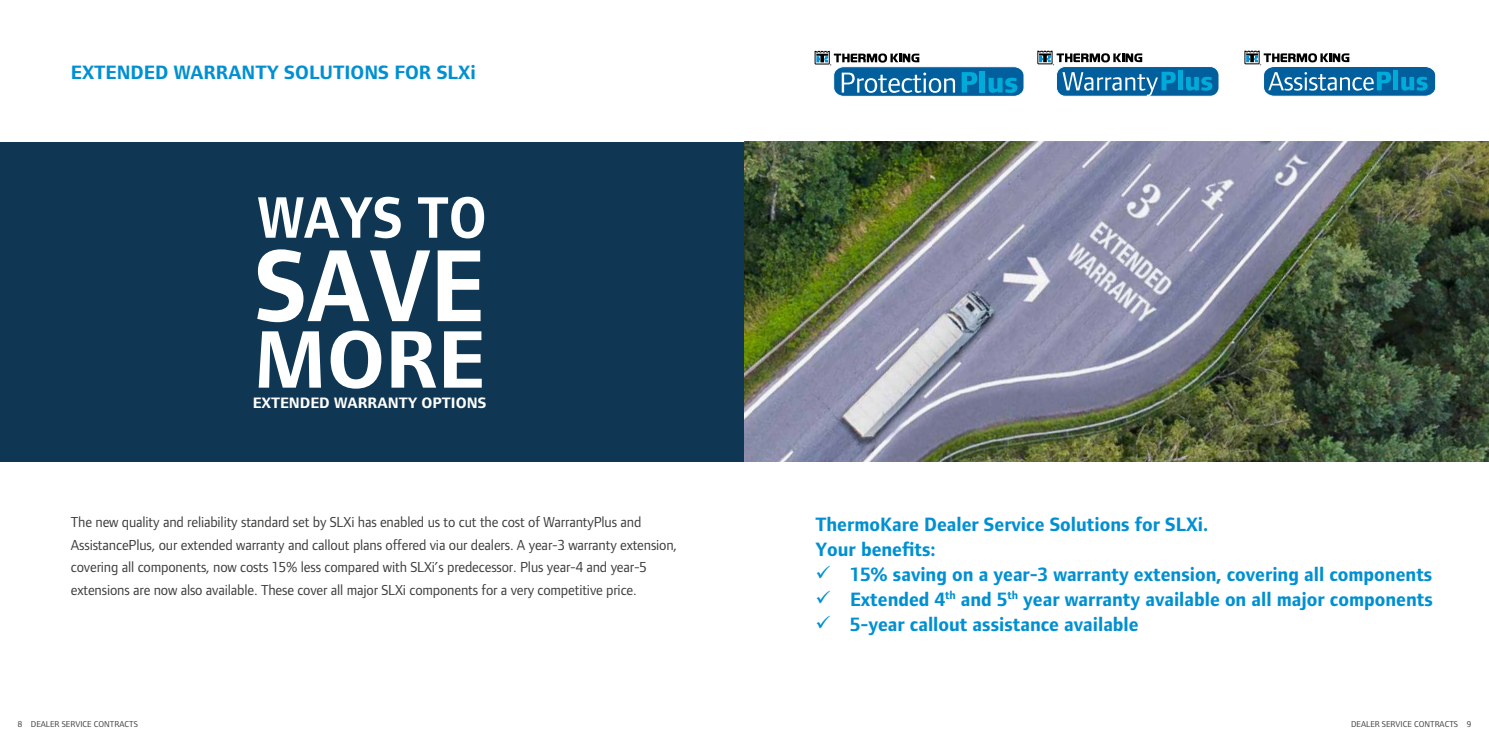
<style>
.page{position:relative;width:1489px;height:745px;background:#fff}
.page>*{position:absolute;margin:0;border:0;box-sizing:border-box;transform-origin:0 0}
.t1{font:700 105.88px "Foundry Form Sans Blonde";color:#fff;scale:.91 1}
.t2{font:700 84.38px "Foundry Form Sans Blonde";color:#fff}
.t3{font:700 60.5px "Foundry Form Sans Blonde";color:#fff;scale:.91 1}
.t4{font:700 20px/25px "Foundry Form Sans Blonde";color:#0090d2}
.t5{font:700 15.62px "Foundry Form Sans Blonde";color:#fff}
.t6{font:15px/22.5px "Foundry Form Sans Blonde";letter-spacing:-.01em;color:#3c3c3b}
.t7{font:8.75px "Foundry Form Sans Blonde";color:#3c3c3b}
</style>
<div class="page">
<div style="left:0;top:142px;width:1488px;height:319px;background:#0f3652"></div>
<img style="left:744px;top:142px;width:744px;height:319px">
<div style="left:1056px;top:66px;width:162px;height:30px;background:#005f9c;border-radius:9px"></div>
<div style="left:1056px;top:66px;width:163px;height:30px;border:1px solid #fff;border-radius:9px"></div>
<svg style="left:1062px;top:72px;width:113px;height:24px"></svg>
<div style="left:1177px;top:70px;width:5px;height:20px;background:#00abda"></div>
<svg style="left:1186px;top:77px;width:26px;height:14px"></svg>
<svg style="left:1037px;top:51px;width:105px;height:14px"></svg>
<svg style="left:814px;top:51px;width:210px;height:46px"></svg>
<svg style="left:1244px;top:51px;width:192px;height:46px"></svg>
<h3 class="t4" style="left:71px;top:59px;width:406px">EXTENDED WARRANTY SOLUTIONS FOR SLXi</h3>
<h3 class="t3" style="left:258px;top:183px;width:253px">WAYS TO</h3>
<h1 class="t1" style="left:255px;top:226px;width:253px">SAVE</h1>
<h2 class="t2" style="left:254px;top:312px;width:232px">MORE</h2>
<p class="t5" style="left:253px;top:394px;width:235px">EXTENDED WARRANTY OPTIONS</p>
<p class="t6" style="left:71px;top:510px;width:608px">The new quality and reliability standard set by SLXi has enabled us to cut the cost of WarrantyPlus and AssistancePlus, our extended warranty and callout plans offered via our dealers. A year-3 warranty extension, covering all components, now costs 15% less compared with SLXi’s predecessor. Plus year-4 and year-5 extensions are now also available. These cover all major SLXi components for a very competitive price.</p>
<h3 class="t4" style="left:815px;top:511px;width:394px">ThermoKare Dealer Service Solutions for SLXi.<br>Your benefits:</h3>
<h3 class="t4" style="left:815px;top:561px;width:618px">✓ 15% saving on a year-3 warranty extension, covering all components</h3>
<h3 class="t4" style="left:815px;top:586px;width:619px">✓ Extended 4<sup>th</sup> and 5<sup>th</sup> year warranty available on all major components</h3>
<h3 class="t4" style="left:815px;top:611px;width:325px">✓ 5-year callout assistance available</h3>
<p class="t7" style="left:18px;top:719px;width:122px">8 DEALER SERVICE CONTRACTS</p>
<p class="t7" style="left:1350px;top:719px;width:122px">DEALER SERVICE CONTRACTS 9</p>
</div>
